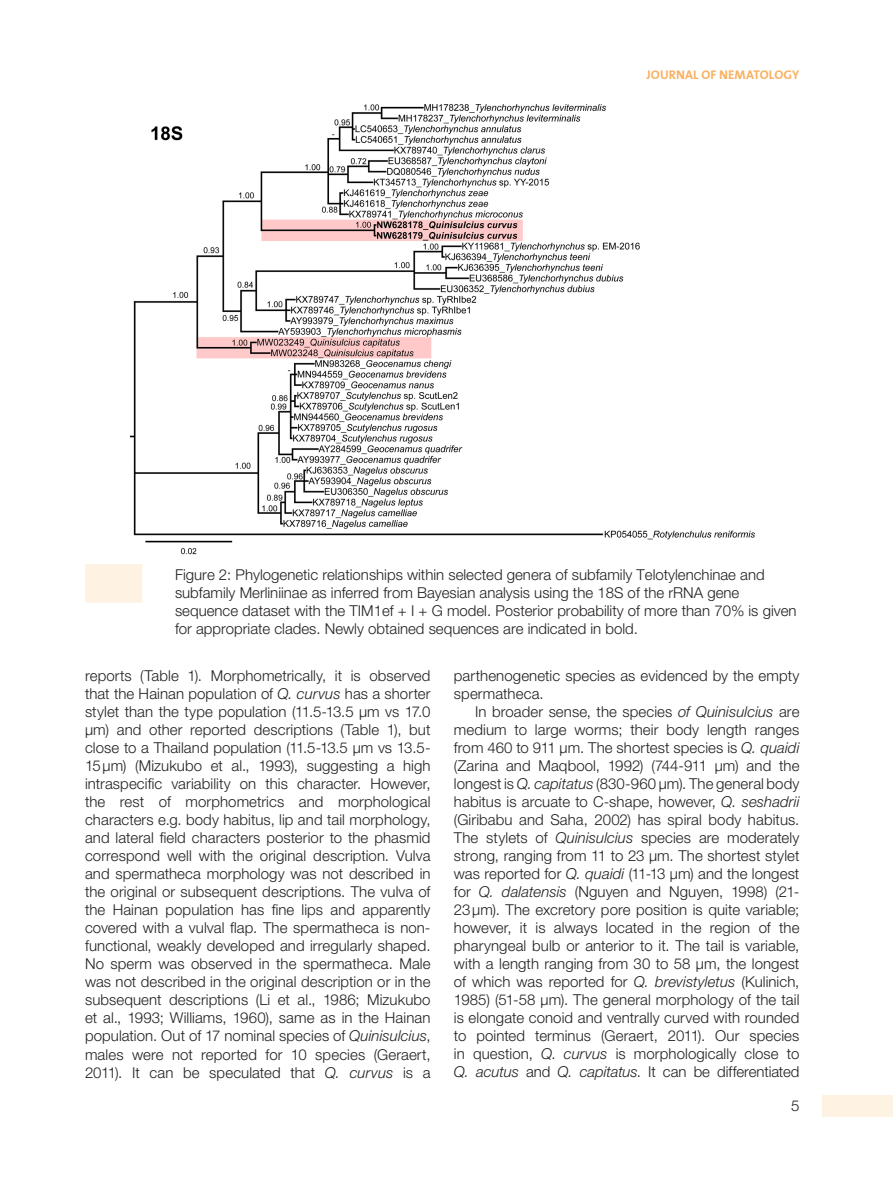
<style>
.page{position:relative;width:893px;height:1178px;background:#fff}
.page>*{position:absolute;margin:0;border:0;box-sizing:border-box;transform-origin:0 0}
.pFirstpara{font:300 15px/18px "Helvetica Neue LT Pro";letter-spacing:.005em;color:#231f20;text-align:justify}
.pPara{font:300 15px/18px "Helvetica Neue LT Pro";letter-spacing:.005em;color:#231f20;text-align:justify}
.pfigure_caption2{font:300 15px/18px "Helvetica Neue LT Pro";color:#231f20}
.t1{font:700 12.75px "The Mix Plain";letter-spacing:.01em;color:#fab05f}
.s1{font-family:"Helvetica Neue LT Std";font-style:italic}
</style>
<div class="page">
<div style="left:823px;top:1095px;width:70px;height:21px;background:#fef2e3"></div>
<img style="left:129px;top:104px;width:626px;height:451px">
<div style="left:85px;top:564px;width:57px;height:39px;background:#fef2e3"></div>
<p class="t1" style="left:646px;top:64px;width:154px">JOURNAL OF NEMATOLOGY</p>
<p class="pfigure_caption2" style="left:175px;top:566px;width:623px">Figure 2: Phylogenetic relationships within selected genera of subfamily Telotylenchinae and subfamily Merliniinae as inferred from Bayesian analysis using the 18S of the rRNA gene sequence dataset with the TIM1ef + I + G model. Posterior probability of more than 70% is given for appropriate clades. Newly obtained sequences are indicated in bold.</p>
<p class="pFirstpara" style="left:85px;top:667px;width:347px">reports (Table 1). Morphometrically, it is observed that the Hainan population of <span class="s1">Q. curvus</span> has a shorter stylet than the type population (11.5-13.5 µm vs 17.0 µm) and other reported descriptions (Table 1), but close to a Thailand population (11.5-13.5 µm vs 13.5- 15µm) (Mizukubo et al., 1993), suggesting a high intraspecific variability on this character. However, the rest of morphometrics and morphological characters e.g. body habitus, lip and tail morphology, and lateral field characters posterior to the phasmid correspond well with the original description. Vulva and spermatheca morphology was not described in the original or subsequent descriptions. The vulva of the Hainan population has fine lips and apparently covered with a vulval flap. The spermatheca is non&shy;functional, weakly developed and irregularly shaped.<br>No sperm was observed in the spermatheca. Male was not described in the original description or in the subsequent descriptions (Li et al., 1986; Mizukubo et al., 1993; Williams, 1960), same as in the Hainan population. Out of 17 nominal species of <span class="s1">Quinisulcius</span>, males were not reported for 10 species (Geraert, 2011). It can be speculated that <span class="s1">Q. curvus</span> is a</p>
<p class="pFirstpara" style="left:454px;top:666px;width:347px">parthenogenetic species as evidenced by the empty spermatheca.</p>
<p class="pPara" style="left:454px;top:702px;width:347px;text-indent:21px">In broader sense, the species <span class="s1">of Quinisulcius</span> are medium to large worms; their body length ranges from 460 to 911 µm. The shortest species is <span class="s1">Q. quaidi </span>(Zarina and Maqbool, 1992) (744-911 µm) and the longest is <span class="s1">Q. capitatus</span> (830-960 µm). The general body habitus is arcuate to C-shape, however, <span class="s1">Q. seshadrii </span>(Giribabu and Saha, 2002) has spiral body habitus.<br>The stylets of <span class="s1">Quinisulcius</span> species are moderately strong, ranging from 11 to 23 µm. The shortest stylet was reported for <span class="s1">Q. quaidi</span> (11-13 µm) and the longest for <span class="s1">Q. dalatensis</span> (Nguyen and Nguyen, 1998) (21- 23µm). The excretory pore position is quite variable; however, it is always located in the region of the pharyngeal bulb or anterior to it. The tail is variable, with a length ranging from 30 to 58 µm, the longest of which was reported for <span class="s1">Q. brevistyletus</span> (Kulinich, 1985) (51-58 µm). The general morphology of the tail is elongate conoid and ventrally curved with rounded to pointed terminus (Geraert, 2011). Our species in question, <span class="s1">Q</span>. <span class="s1">curvus</span> is morphologically close to <span class="s1">Q. acutus</span> and <span class="s1">Q. capitatus</span>. It can be differentiated</p>
<p class="pFirstpara" style="left:791px;top:1096px;width:10px">5</p>
</div>
